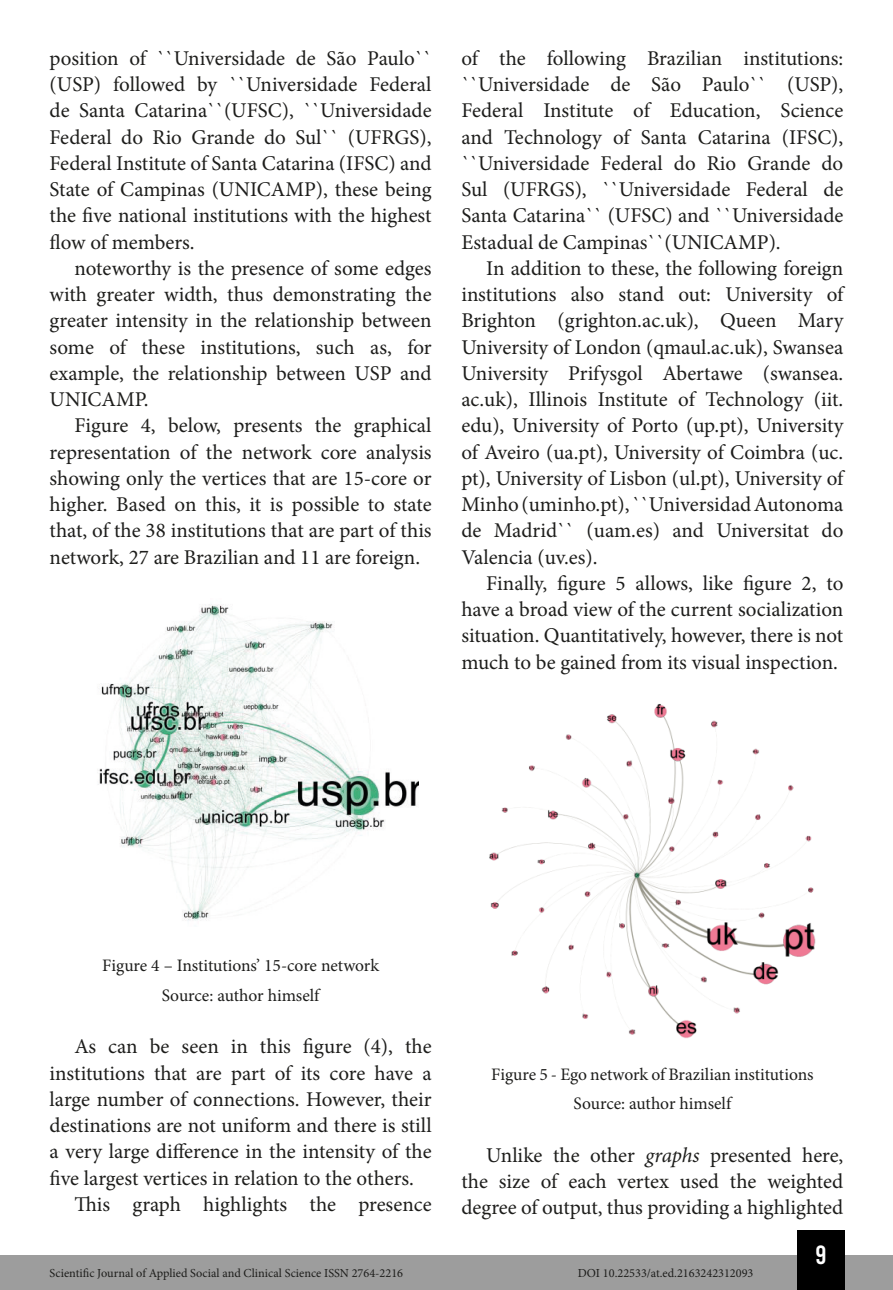
<style>
.page{position:relative;width:893px;height:1290px;background:#fff}
.page>*{position:absolute;margin:0;border:0;box-sizing:border-box;transform-origin:0 0}
.t1{font:26.25px "Bebas Kai";color:#fff}
.t2{font:21px/26.2px "Minion Pro";color:#1d1d1b;text-align:justify}
.t3{font:17.5px/29.4px "Minion Pro";letter-spacing:-.005em;color:#1d1d1b;text-align:center}
.t4{font:12.25px "Minion Pro";color:#1d1d1b}
.s1{font-style:italic}
</style>
<div class="page">
<div style="left:0;top:1255px;width:893px;height:35px;background:#9d9d9d"></div>
<div style="left:797px;top:1230px;width:48px;height:60px;background:#000"></div>
<img style="left:98px;top:604px;width:320px;height:317px">
<img style="left:489px;top:704px;width:327px;height:335px">
<p class="t2" style="left:50px;top:45px;width:384px">position of ``Universidade de São Paulo`` (USP) followed by ``Universidade Federal de Santa Catarina``(UFSC), ``Universidade Federal do Rio Grande do Sul`` (UFRGS), Federal Institute of Santa Catarina (IFSC) and State of Campinas (UNICAMP), these being the five national institutions with the highest flow of members.</p>
<p class="t2" style="left:50px;top:255px;width:384px;text-indent:25px">noteworthy is the presence of some edges with greater width, thus demonstrating the greater intensity in the relationship between some of these institutions, such as, for example, the relationship between USP and UNICAMP.</p>
<p class="t2" style="left:50px;top:413px;width:384px;text-indent:25px">Figure 4, below, presents the graphical representation of the network core analysis showing only the vertices that are 15-core or higher. Based on this, it is possible to state that, of the 38 institutions that are part of this network, 27 are Brazilian and 11 are foreign.</p>
<p class="t2" style="left:461px;top:45px;width:383px">of the following Brazilian institutions: ``Universidade de São Paulo`` (USP), Federal Institute of Education, Science and Technology of Santa Catarina (IFSC), ``Universidade Federal do Rio Grande do Sul (UFRGS), ``Universidade Federal de Santa Catarina`` (UFSC) and ``Universidade Estadual de Campinas``(UNICAMP).</p>
<p class="t2" style="left:461px;top:255px;width:384px;text-indent:25px">In addition to these, the following foreign institutions also stand out: University of Brighton (grighton.ac.uk), Queen Mary University of London (qmaul.ac.uk), Swansea University Prifysgol Abertawe (swansea. ac.uk), Illinois Institute of Technology (iit. edu), University of Porto (up.pt), University of Aveiro (ua.pt), University of Coimbra (uc. pt), University of Lisbon (ul.pt), University of Minho (uminho.pt), ``Universidad Autonoma de Madrid`` (uam.es) and Universitat do Valencia (uv.es).</p>
<p class="t2" style="left:461px;top:570px;width:383px;text-indent:25px">Finally, figure 5 allows, like figure 2, to have a broad view of the current socialization situation. Quantitatively, however, there is not much to be gained from its visual inspection.</p>
<p class="t3" style="left:102px;top:951px;width:278px">Figure 4 – Institutions’ 15-core network<br>Source: author himself</p>
<p class="t2" style="left:74px;top:1034px;width:359px">As can be seen in this figure (4), the</p>
<p class="t2" style="left:50px;top:1060px;width:383px">institutions that are part of its core have a</p>
<p class="t2" style="left:50px;top:1086px;width:384px">large number of connections. However, their</p>
<p class="t2" style="left:50px;top:1112px;width:384px">destinations are not uniform and there is still</p>
<p class="t2" style="left:50px;top:1139px;width:383px">a very large difference in the intensity of the</p>
<p class="t2" style="left:50px;top:1165px;width:366px">five largest vertices in relation to the others.</p>
<p class="t2" style="left:74px;top:1191px;width:359px">This graph highlights the presence</p>
<p class="t3" style="left:491px;top:1059px;width:324px">Figure 5 - Ego network of Brazilian institutions<br>Source: author himself</p>
<p class="t2" style="left:461px;top:1142px;width:383px;text-indent:25px">Unlike the other <span class="s1">graphs</span> presented here, the size of each vertex used the weighted degree of output, thus providing a highlighted</p>
<p class="t1" style="left:815px;top:1241px;width:13px">9</p>
<p class="t4" style="left:50px;top:1265px;width:355px">Scientific Journal of Applied Social and Clinical Science ISSN 2764-2216</p>
<p class="t4" style="left:578px;top:1265px;width:177px">DOI 10.22533/at.ed.2163242312093</p>
</div>
